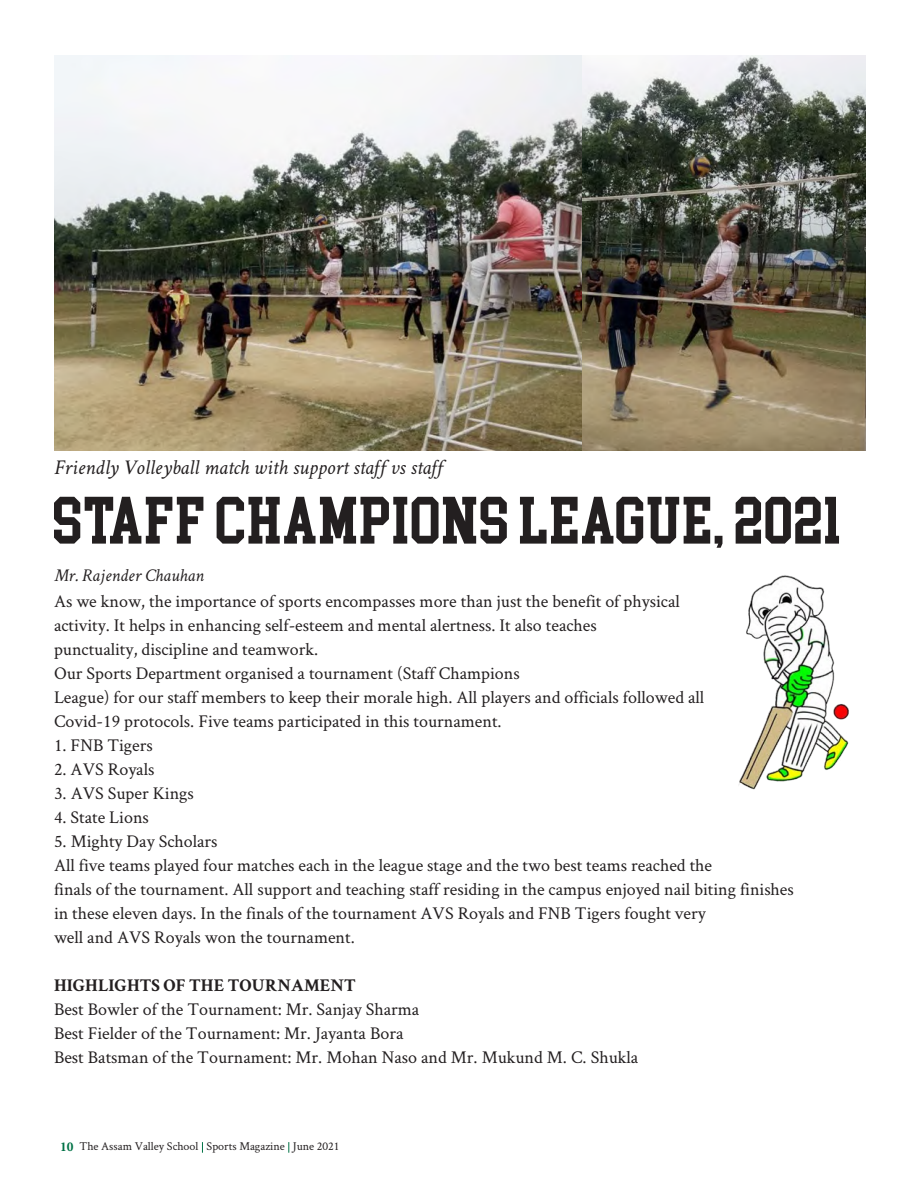
<style>
.page{position:relative;width:918px;height:1188px;background:#fff}
.page>*{position:absolute;margin:0;border:0;box-sizing:border-box;transform-origin:0 0}
.head{font:60px "College Block";color:#231f20}
.t1{font:italic 21px "Crimson Text";color:#231f20}
.bodyy{font:18px "Crimson Text";color:#231f20}
.bodyy-2{font:700 18px "Crimson Text";color:#231f20}
.t2{font:italic 18px "Crimson Text";color:#231f20}
.t3{font:12px "Crimson Text";color:#231f20}
.s1{font-family:"Minion Pro";font-weight:700;font-size:13.5px;color:#007246}
</style>
<div class="page">
<img style="left:54px;top:55px;width:811px;height:396px">
<img style="left:738px;top:575px;width:111px;height:215px">
<p class="t1" style="left:54px;top:455px;width:390px">Friendly Volleyball match with support staff vs staff</p>
<p class="head" style="left:54px;top:480px;width:791px">STAFF CHAMPIONS LEAGUE, 2021</p>
<p class="t2" style="left:54px;top:565px;width:151px">Mr. Rajender Chauhan</p>
<p class="bodyy" style="left:54px;top:589px;width:627px">As we know, the importance of sports encompasses more than just the benefit of physical</p>
<p class="bodyy" style="left:54px;top:613px;width:544px">activity. It helps in enhancing self-esteem and mental alertness. It also teaches</p>
<p class="bodyy" style="left:54px;top:637px;width:266px">punctuality, discipline and teamwork.</p>
<p class="bodyy" style="left:54px;top:661px;width:467px">Our Sports Department organised a tournament (Staff Champions</p>
<p class="bodyy" style="left:54px;top:685px;width:652px">League) for our staff members to keep their morale high. All players and officials followed all</p>
<p class="bodyy" style="left:54px;top:709px;width:449px">Covid-19 protocols. Five teams participated in this tournament.</p>
<p class="bodyy" style="left:54px;top:733px;width:100px">1. FNB Tigers</p>
<p class="bodyy" style="left:54px;top:757px;width:102px">2. AVS Royals</p>
<p class="bodyy" style="left:54px;top:781px;width:141px">3. AVS Super Kings</p>
<p class="bodyy" style="left:54px;top:805px;width:96px">4. State Lions</p>
<p class="bodyy" style="left:54px;top:829px;width:165px">5. Mighty Day Scholars</p>
<p class="bodyy" style="left:54px;top:853px;width:660px">All five teams played four matches each in the league stage and the two best teams reached the</p>
<p class="bodyy" style="left:54px;top:876px;width:741px">finals of the tournament. All support and teaching staff residing in the campus enjoyed nail biting finishes</p>
<p class="bodyy" style="left:54px;top:900px;width:653px">in these eleven days. In the finals of the tournament AVS Royals and FNB Tigers fought very</p>
<p class="bodyy" style="left:54px;top:924px;width:302px">well and AVS Royals won the tournament.</p>
<p class="bodyy-2" style="left:54px;top:974px;width:303px">HIGHLIGHTS OF THE TOURNAMENT</p>
<p class="bodyy" style="left:54px;top:996px;width:367px">Best Bowler of the Tournament: Mr. Sanjay Sharma</p>
<p class="bodyy" style="left:54px;top:1020px;width:351px">Best Fielder of the Tournament: Mr. Jayanta Bora</p>
<p class="bodyy" style="left:54px;top:1044px;width:586px">Best Batsman of the Tournament: Mr. Mohan Naso and Mr. Mukund M. C. Shukla</p>
<p class="t3" style="left:60px;top:1138px;width:281px"><span class="s1">10</span> The Assam Valley School Sports Magazine June 2021</p>
</div>
